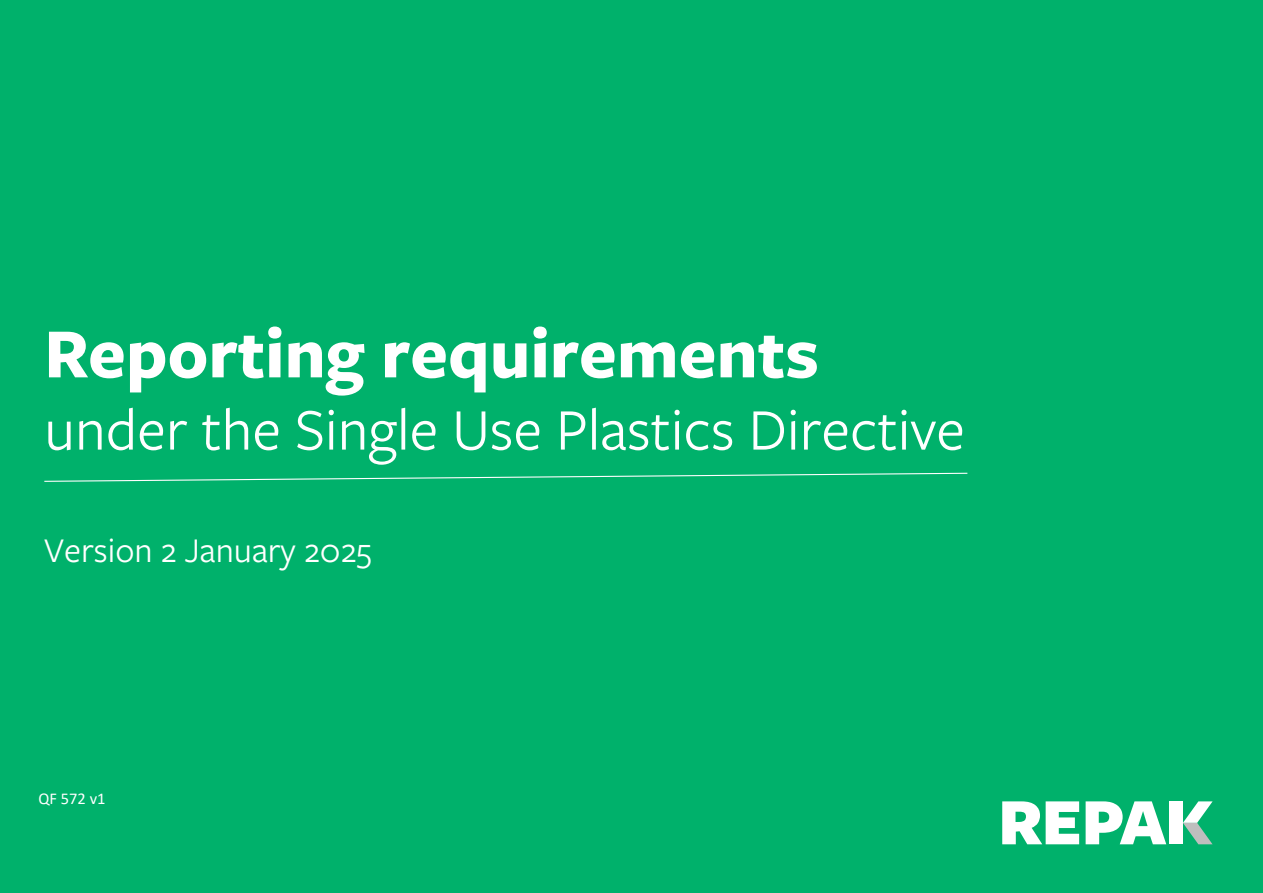
<style>
.page{position:relative;width:1263px;height:893px;background:#00b16b}
.page>*{position:absolute;margin:0;border:0;box-sizing:border-box;transform-origin:0 0}
.t1{font:700 73.05px "Freight Sans Pro";color:#fff}
.t2{font:61.05px "Freight Sans Pro";color:#fff}
.t3{font:36px "Freight Sans Pro";color:#fff}
.t4{font:16.5px "Calibri";color:#fff}
</style>
<div class="page">
<svg style="left:1002px;top:801px;width:77px;height:43px"></svg>
<svg style="left:1085px;top:801px;width:81px;height:43px"></svg>
<div style="left:1169px;top:801px;width:14px;height:43px;background:#fff"></div>
<svg style="left:1183px;top:801px;width:29px;height:43px"></svg>
<svg style="left:44px;top:472px;width:924px;height:10px"></svg>
<p class="t1" style="left:44px;top:303px;width:776px">Reporting requirements</p>
<p class="t2" style="left:44px;top:389px;width:922px">under the Single Use Plastics Directive</p>
<p class="t3" style="left:44px;top:526px;width:329px">Version 2 January 2025</p>
<p class="t4" style="left:39px;top:787px;width:69px">QF 572 v1</p>
</div>
